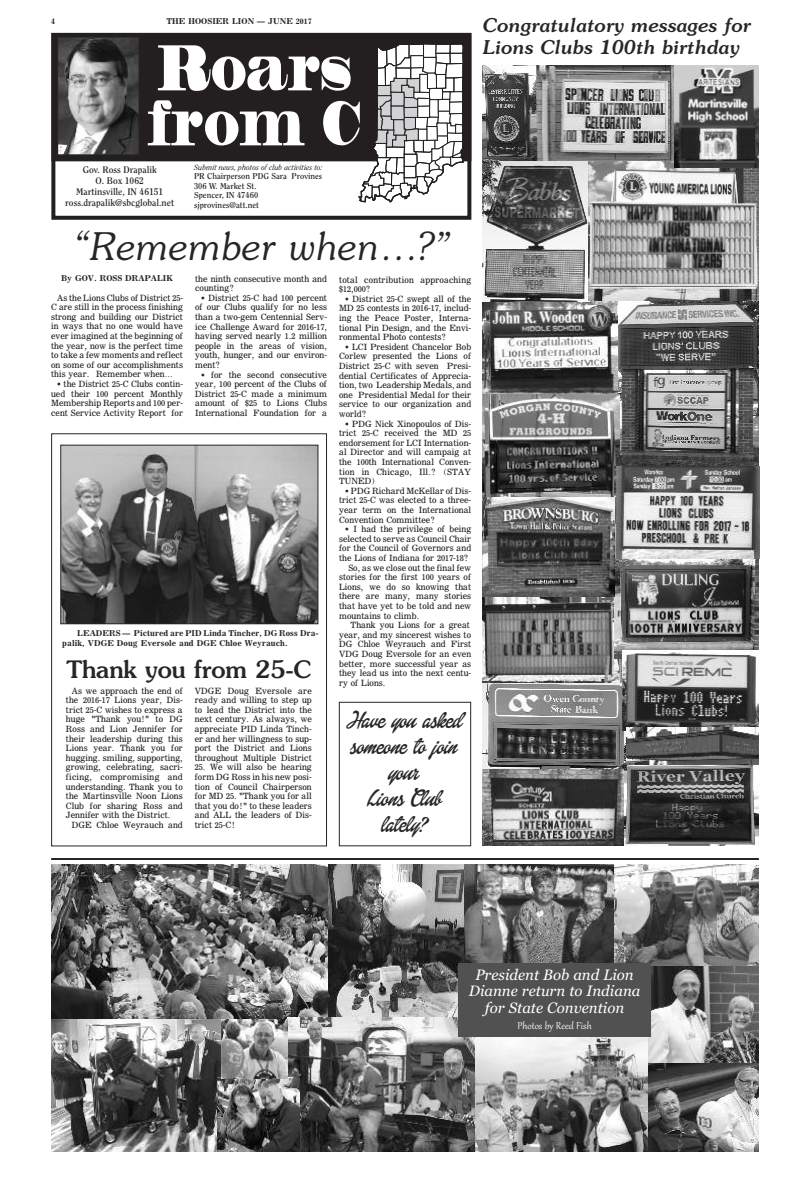
<style>
.page{position:relative;width:810px;height:1188px;background:#fff}
.page>*{position:absolute;margin:0;border:0;box-sizing:border-box;transform-origin:0 0}
.t1{font:italic 300 38px "Souvenir";color:#272627}
.t2{font:24px/26px "Dollie Script Personal Use";color:#272627;text-align:center}
.t3{font:500 24px "Souvenir";color:#272627}
.t4{font:italic 500 19px/21.6px "Souvenir";color:#272627}
.t5{font:italic 15px/16.8px "Georgia";color:#fff;text-align:center}
.t6{font:12px "Gabriola";color:#fff}
.t7{font:700 9.5px/11px "Clearface";color:#272627;text-align:center}
.t8{font:700 8.5px/9.5px "Clearface";color:#272627}
.t9{font:8px/9.6px "Cg News No 2";color:#272627;text-align:justify}
.t10{font:8px/9.6px "Cg News Bd No 2";color:#272627}
.t11{font:italic 7.5px "Clearface";color:#272627}
</style>
<div class="page">
<img style="left:51px;top:865px;width:413px;height:155px">
<img style="left:483px;top:597px;width:139px;height:86px">
<div style="left:51px;top:433px;width:276px;height:413px;border:1px solid #272627"></div>
<hr style="left:51px;top:858px;width:708px;height:2px;background:#272627">
<div style="left:53px;top:35px;width:416px;height:124px;background:#231f20"></div>
<div style="left:51px;top:33px;width:420px;height:187px;border:4px solid #231f20"></div>
<svg style="left:148px;top:32px;width:319px;height:171px"></svg>
<img style="left:59px;top:39px;width:79px;height:114px">
<div style="left:57px;top:37px;width:83px;height:118px;border:1px solid #272627"></div>
<img style="left:62px;top:447px;width:254px;height:175px">
<div style="left:60px;top:445px;width:258px;height:179px;border:1px solid #272627"></div>
<img style="left:615px;top:300px;width:144px;height:358px">
<img style="left:483px;top:302px;width:134px;height:92px">
<img style="left:623px;top:764px;width:136px;height:82px">
<img style="left:483px;top:683px;width:143px;height:87px">
<img style="left:483px;top:394px;width:136px;height:103px">
<img style="left:622px;top:650px;width:137px;height:81px">
<img style="left:483px;top:160px;width:275px;height:141px">
<img style="left:626px;top:728px;width:133px;height:36px">
<img style="left:483px;top:769px;width:140px;height:77px">
<img style="left:674px;top:66px;width:85px;height:101px">
<img style="left:483px;top:66px;width:191px;height:94px">
<img style="left:483px;top:497px;width:132px;height:100px">
<div style="left:339px;top:702px;width:132px;height:144px;border:1px solid #272627"></div>
<img style="left:464px;top:865px;width:151px;height:98px">
<img style="left:288px;top:1017px;width:187px;height:135px">
<img style="left:51px;top:1020px;width:171px;height:132px">
<img style="left:615px;top:865px;width:144px;height:101px">
<img style="left:648px;top:966px;width:111px;height:97px">
<img style="left:647px;top:1063px;width:112px;height:89px">
<img style="left:217px;top:1078px;width:83px;height:74px">
<img style="left:475px;top:1037px;width:172px;height:115px">
<div style="left:458px;top:963px;width:193px;height:74px;background:#525152"></div>
<img style="left:222px;top:1020px;width:66px;height:58px">
<p class="t10" style="left:51px;top:17px;width:5px">4</p>
<p class="t10" style="left:166px;top:17px;width:147px">THE HOOSIER LION — JUNE 2017</p>
<h3 class="t4" style="left:483px;top:16px;width:270px">Congratulatory messages for<br>Lions Clubs 100th birthday</h3>
<p class="t7" style="left:65px;top:165px;width:110px">Gov. Ross Drapalik<br>O. Box 1062<br>Martinsville, IN 46151 ross.drapalik@sbcglobal.net</p>
<p class="t11" style="left:194px;top:164px;width:130px">Submit news, photos of club activities to:</p>
<p class="t8" style="left:194px;top:172px;width:130px">PR Chairperson PDG Sara Provines<br>306 W. Market St.<br>Spencer, IN 47460 sjprovines@att.net</p>
<h1 class="t1" style="left:72px;top:225px;width:380px">“Remember when…?”</h1>
<p class="t10" style="left:61px;top:275px;width:114px">By GOV. ROSS DRAPALIK</p>
<p class="t9" style="left:51px;top:294px;width:133px;text-indent:6px">As the Lions Clubs of District 25- C are still in the process finishing strong and building our District in ways that no one would have ever imagined at the beginning of the year, now is the perfect time to take a few moments and reflect on some of our accomplishments this year. Remember when…</p>
<p class="t9" style="left:51px;top:380px;width:133px;text-indent:6px">• the District 25-C Clubs contin&shy;ued their 100 percent Monthly Membership Reports and 100 per&shy;cent Service Activity Report for</p>
<p class="t9" style="left:195px;top:275px;width:133px">the ninth consecutive month and counting?</p>
<p class="t9" style="left:195px;top:294px;width:133px;text-indent:6px">• District 25-C had 100 percent of our Clubs qualify for no less than a two-gem Centennial Serv&shy;ice Challenge Award for 2016-17, having served nearly 1.2 million people in the areas of vision, youth, hunger, and our environ&shy;ment?</p>
<p class="t9" style="left:195px;top:371px;width:133px;text-indent:6px">• for the second consecutive year, 100 percent of the Clubs of District 25-C made a minimum amount of $25 to Lions Clubs International Foundation for a</p>
<p class="t10" style="left:62px;top:630px;width:258px;text-indent:15px">LEADERS — Pictured are PID Linda Tincher, DG Ross Dra&shy;palik, VDGE Doug Eversole and DGE Chloe Weyrauch.</p>
<p class="t9" style="left:66px;top:687px;width:118px;text-indent:6px">As we approach the end of the 2016-17 Lions year, Dis&shy;trict 25-C wishes to express a huge "Thank you!" to DG Ross and Lion Jennifer for their leadership during this Lions year. Thank you for hugging. smiling, supporting, growing, celebrating, sacri&shy;ficing, compromising and understanding. Thank you to the Martinsville Noon Lions Club for sharing Ross and Jennifer with the District.</p>
<p class="t9" style="left:72px;top:821px;width:112px">DGE Chloe Weyrauch and</p>
<h2 class="t3" style="left:66px;top:660px;width:246px">Thank you from 25-C</h2>
<p class="t9" style="left:195px;top:687px;width:118px">VDGE Doug Eversole are ready and willing to step up to lead the District into the next century. As always, we appreciate PID Linda Tinch&shy;er and her willingness to sup&shy;port the District and Lions throughout Multiple District</p>
<p class="t9" style="left:195px;top:764px;width:118px">25. We will also be hearing form DG Ross in his new posi&shy;tion of Council Chairperson for MD 25. "Thank you for all that you do!" to these leaders and ALL the leaders of Dis&shy;trict 25-C!</p>
<p class="t9" style="left:339px;top:276px;width:134px">total contribution approaching $12,000?</p>
<p class="t9" style="left:339px;top:295px;width:134px;text-indent:6px">• District 25-C swept all of the MD 25 contests in 2016-17, includ&shy;ing the Peace Poster, Interna&shy;tional Pin Design, and the Envi&shy;ronmental Photo contests?</p>
<p class="t9" style="left:339px;top:343px;width:134px;text-indent:6px">• LCI President Chancelor Bob Corlew presented the Lions of District 25-C with seven Presi&shy;dential Certificates of Apprecia&shy;tion, two Leadership Medals, and one Presidential Medal for their service to our organization and world?</p>
<p class="t9" style="left:339px;top:420px;width:134px;text-indent:6px">• PDG Nick Xinopoulos of Dis&shy;trict 25-C received the MD 25 endorsement for LCI Internation&shy;al Director and will campaig at the 100th International Conven&shy;tion in Chicago, Ill.? (STAY TUNED)</p>
<p class="t9" style="left:339px;top:487px;width:134px;text-indent:6px">• PDG Richard McKellar of Dis&shy;trict 25-C was elected to a three&shy;year term on the International Convention Committee?</p>
<p class="t9" style="left:345px;top:525px;width:128px">• I had the privilege of being</p>
<p class="t9" style="left:339px;top:535px;width:134px">selected to serve as Council Chair</p>
<p class="t9" style="left:339px;top:544px;width:134px">for the Council of Governors and</p>
<p class="t9" style="left:339px;top:554px;width:131px">the Lions of Indiana for 2017-18?</p>
<p class="t9" style="left:348px;top:564px;width:124px">So, as we close out the final few</p>
<p class="t9" style="left:339px;top:573px;width:133px">stories for the first 100 years of</p>
<p class="t9" style="left:339px;top:583px;width:134px">Lions, we do so knowing that</p>
<p class="t9" style="left:339px;top:592px;width:134px">there are many, many stories</p>
<p class="t9" style="left:339px;top:602px;width:134px">that have yet to be told and new</p>
<p class="t9" style="left:339px;top:612px;width:82px">mountains to climb.</p>
<p class="t9" style="left:351px;top:621px;width:121px">Thank you Lions for a great</p>
<p class="t9" style="left:339px;top:631px;width:134px">year, and my sincerest wishes to</p>
<p class="t9" style="left:339px;top:640px;width:134px">DG Chloe Weyrauch and First</p>
<p class="t9" style="left:339px;top:650px;width:134px">VDG Doug Eversole for an even</p>
<p class="t9" style="left:339px;top:660px;width:134px">better, more successful year as</p>
<p class="t9" style="left:339px;top:669px;width:134px">they lead us into the next centu-</p>
<p class="t9" style="left:339px;top:679px;width:48px">ry of Lions.</p>
<h2 class="t2" style="left:346px;top:707px;width:118px">Have you asked someone to join your<br>Lions Club lately?</h2>
<h3 class="t5" style="left:469px;top:966px;width:173px">President Bob and Lion<br>Dianne return to Indiana for State Convention</h3>
<h3 class="t6" style="left:518px;top:1018px;width:76px">Photos by Reed Fish</h3>
</div>
